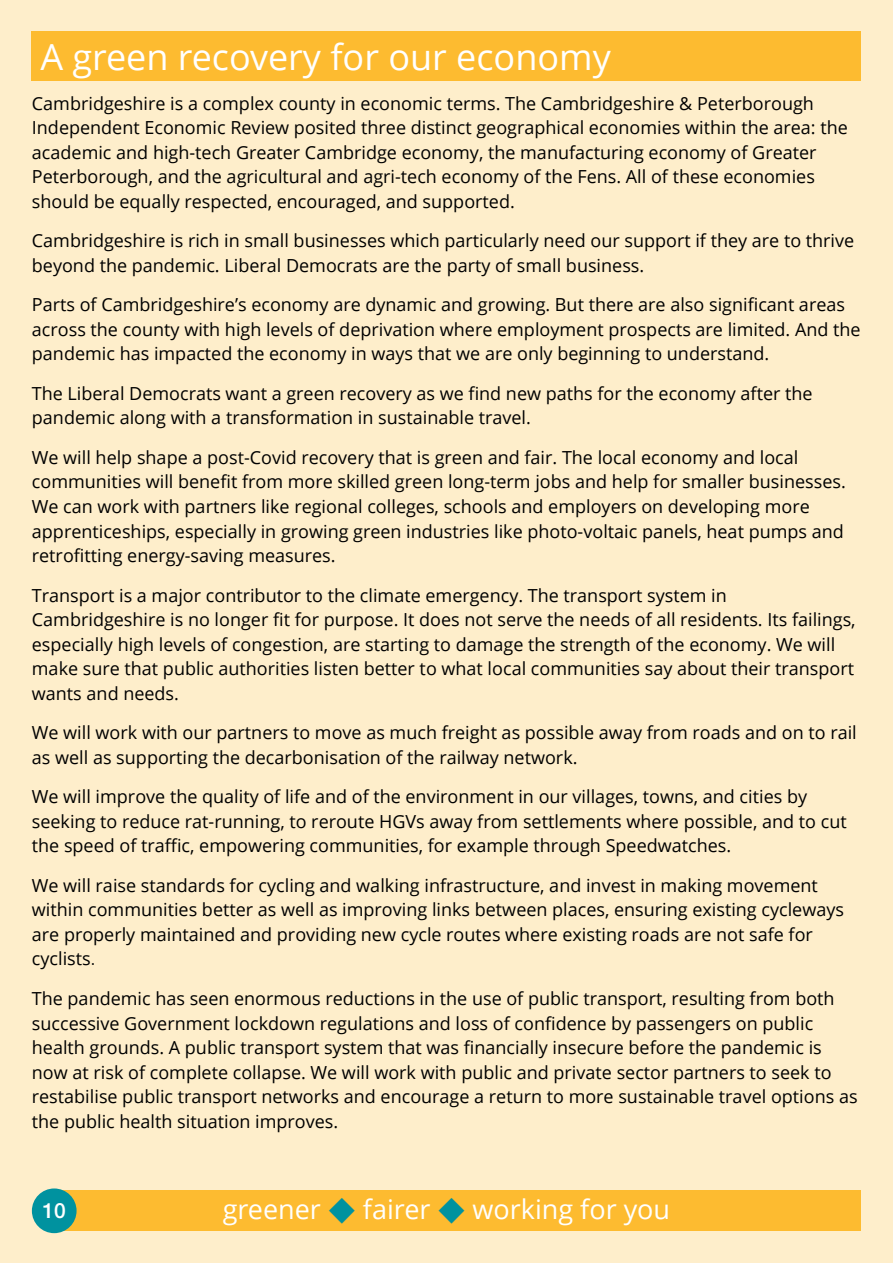
<style>
.page{position:relative;width:893px;height:1263px;background:#feeecb}
.page>*{position:absolute;margin:0;border:0;box-sizing:border-box;transform-origin:0 0}
.t1{font:36px "font 00000000263809 d 0";color:#fff}
.t2{font:27px "font 00000000263809 d 0";color:#fff}
.t3{font:500 21px "Helvetica Neue LT Std";color:#fff}
.t4{font:18px/24.6px "font 00000000263809 d 0";color:#000}
.s1{font-family:"font 00000000263809 e 3"}
.s2{color:#00929f}
</style>
<div class="page">
<div style="left:58px;top:1190px;width:803px;height:41px;background:#fdbb30"></div>
<div style="left:32px;top:32px;width:829px;height:49px;background:#fdbb30"></div>
<div style="left:32px;top:1188px;width:45px;height:45px;background:#00929f;border-radius:50%"></div>
<h1 class="t1" style="left:40px;top:32px;width:572px">A green recovery for our economy</h1>
<p class="t4" style="left:32px;top:90px;width:817px">Cambridgeshire is a complex county in economic terms. The Cambridgeshire &amp; Peterborough Independent Economic Review posited three distinct geographical economies within the area: the academic and high-tech Greater Cambridge economy, the manufacturing economy of Greater Peterborough, and the agricultural and agri-tech economy of the Fens. All of these economies should be equally respected, encouraged, and supported.</p>
<p class="t4" style="left:32px;top:228px;width:824px">Cambridgeshire is rich in small businesses which particularly need our support if they are to thrive beyond the pandemic. Liberal Democrats are the party of small business.</p>
<p class="t4" style="left:32px;top:292px;width:830px">Parts of Cambridgeshire’s economy are dynamic and growing. But there are also significant areas across the county with high levels of deprivation where employment prospects are limited. And the pandemic has impacted the economy in ways that we are only beginning to understand.</p>
<p class="t4" style="left:32px;top:381px;width:782px">The Liberal Democrats want a green recovery as we find new paths for the economy after the pandemic along with a transformation in sustainable travel.</p>
<p class="t4" style="left:32px;top:445px;width:815px">We will help shape a post-Covid recovery that is green and fair. The local economy and local communities will benefit from more skilled green long-term jobs and help for smaller businesses.<br>We can work with partners like regional colleges, schools and employers on developing more apprenticeships, especially in growing green industries like photo-voltaic panels, heat pumps and retrofitting energy-saving measures.</p>
<p class="t4" style="left:32px;top:582px;width:825px">Transport is a major contributor to the climate emergency. The transport system in Cambridgeshire is no longer fit for purpose. It does not serve the needs of all residents. Its failings, especially high levels of congestion, are starting to damage the strength of the economy. We will make sure that public authorities listen better to what local communities say about their transport wants and needs.</p>
<p class="t4" style="left:32px;top:720px;width:826px">We will work with our partners to move as much freight as possible away from roads and on to rail as well as supporting the decarbonisation of the railway network.</p>
<p class="t4" style="left:32px;top:784px;width:816px">We will improve the quality of life and of the environment in our villages, towns, and cities by seeking to reduce rat-running, to reroute HGVs away from settlements where possible, and to cut the speed of traffic, empowering communities, for example through Speedwatches.</p>
<p class="t4" style="left:32px;top:872px;width:814px">We will raise standards for cycling and walking infrastructure, and invest in making movement within communities better as well as improving links between places, ensuring existing cycleways are properly maintained and providing new cycle routes where existing roads are not safe for cyclists<span class="s1">.</span></p>
<p class="t4" style="left:32px;top:986px;width:827px">The pandemic has seen enormous reductions in the use of public transport, resulting from both successive Government lockdown regulations and loss of confidence by passengers on public health grounds. A public transport system that was financially insecure before the pandemic is now at risk of complete collapse. We will work with public and private sector partners to seek to restabilise public transport networks and encourage a return to more sustainable travel options as the public health situation improves.</p>
<p class="t3" style="left:43px;top:1197px;width:25px">10</p>
<h2 class="t2" style="left:223px;top:1190px;width:449px">greener <span class="s2">u</span> fairer <span class="s2">u</span> working for you</h2>
</div>
